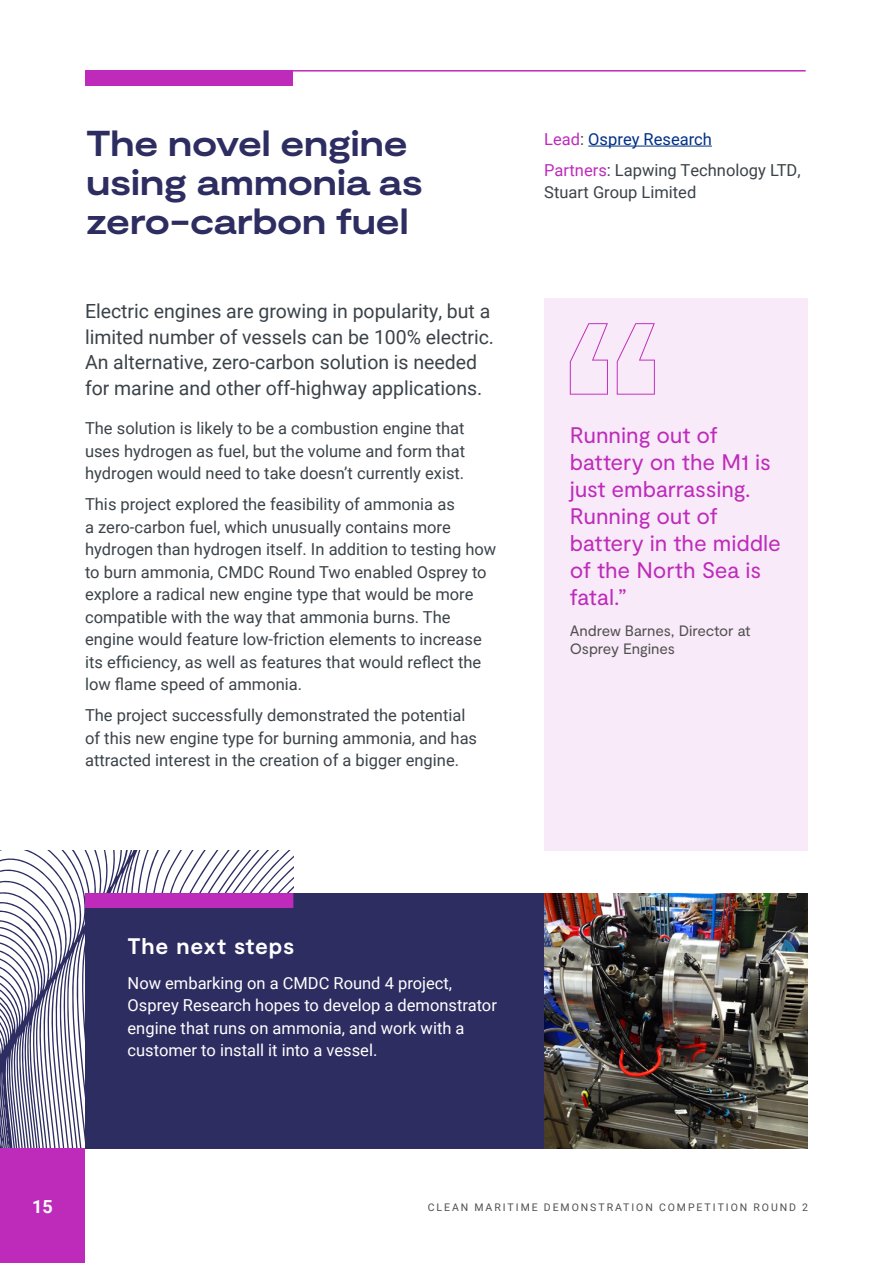
<style>
.page{position:relative;width:893px;height:1263px;background:#fff}
.page>*{position:absolute;margin:0;border:0;box-sizing:border-box;transform-origin:0 0}
.t1{font:700 expanded 36px/39px "Moderat";letter-spacing:-.005em;color:#2e2d62}
.t2{font:22.5px/27px "Moderat";letter-spacing:-.005em;color:#be2bbb}
.t3{font:700 22.5px "Moderat";letter-spacing:.035em;color:#fff}
.t4{font:19.5px/25.5px "Roboto";color:#3b4349}
.t5{font:700 18px "Roboto";color:#fff}
.t6{font:16.5px/22.5px "Roboto";color:#3b4349}
.t7{font:16.5px/22.5px "Roboto";color:#fff}
.t8{font:15px/18px "Moderat";letter-spacing:-.01em;color:#505050}
.t9{font:10.5px "Roboto";letter-spacing:.185em;color:#505050}
.s1{color:#be2bbb}
.s2{color:#003088}
</style>
<div class="page">
<div style="left:85px;top:70px;width:208px;height:15px;background:#be2bbb"></div>
<hr style="left:85px;top:70px;width:721px;height:2px;background:#be2bbb">
<svg style="left:0;top:850px;width:293px;height:298px"></svg>
<svg style="left:0;top:850px;width:24px;height:6px"></svg>
<hr style="left:588px;top:146px;width:124px;height:1px;background:#003088">
<div style="left:544px;top:298px;width:264px;height:552px;background:#f8eaf8"></div>
<svg style="left:570px;top:323px;width:85px;height:72px"></svg>
<div style="left:85px;top:893px;width:723px;height:255px;background:#2e2d62"></div>
<div style="left:85px;top:893px;width:208px;height:15px;background:#be2bbb"></div>
<img style="left:544px;top:893px;width:264px;height:255px">
<div style="left:0;top:1148px;width:85px;height:115px;background:#be2bbb"></div>
<h1 class="t1" style="left:86px;top:126px;width:338px">The novel engine using ammonia as zero-carbon fuel</h1>
<p class="t6" style="left:544px;top:123px;width:258px;line-height:31px"><span class="s1">Lead</span>: <span class="s2">Osprey Research<br></span><span class="s1">Partners</span>: Lapwing Technology LTD,</p>
<p class="t6" style="left:544px;top:181px;width:154px">Stuart Group Limited</p>
<p class="t4" style="left:85px;top:298px;width:411px">Electric engines are growing in popularity, but a limited number of vessels can be 100% electric.<br>An alternative, zero-carbon solution is needed for marine and other off-highway applications.</p>
<p class="t6" style="left:85px;top:416px;width:382px;text-align:justify">The solution is likely to be a combustion engine that uses hydrogen as fuel, but the volume and form that hydrogen would need to take doesn’t currently exist.</p>
<p class="t6" style="left:85px;top:492px;width:413px">This project explored the feasibility of ammonia as<br>a zero-carbon fuel, which unusually contains more hydrogen than hydrogen itself. In addition to testing how to burn ammonia, CMDC Round Two enabled Osprey to explore a radical new engine type that would be more compatible with the way that ammonia burns. The engine would feature low-friction elements to increase its efficiency, as well as features that would reflect the low flame speed of ammonia.</p>
<p class="t6" style="left:85px;top:703px;width:394px">The project successfully demonstrated the potential of this new engine type for burning ammonia, and has attracted interest in the creation of a bigger engine.</p>
<h2 class="t2" style="left:570px;top:422px;width:213px">Running out of battery on the M1 is just embarrassing.<br>Running out of battery in the middle of the North Sea is fatal.”</h2>
<p class="t8" style="left:570px;top:622px;width:182px">Andrew Barnes, Director at<br>Osprey Engines</p>
<p class="t5" style="left:32px;top:1193px;width:22px">15</p>
<h2 class="t3" style="left:128px;top:932px;width:168px">The next steps</h2>
<p class="t7" style="left:128px;top:971px;width:371px">Now embarking on a CMDC Round 4 project, Osprey Research hopes to develop a demonstrator engine that runs on ammonia, and work with a customer to install it into a vessel.</p>
<p class="t9" style="left:428px;top:1200px;width:382px">CLEAN MARITIME DEMONSTRATION COMPETITION ROUND 2</p>
</div>
